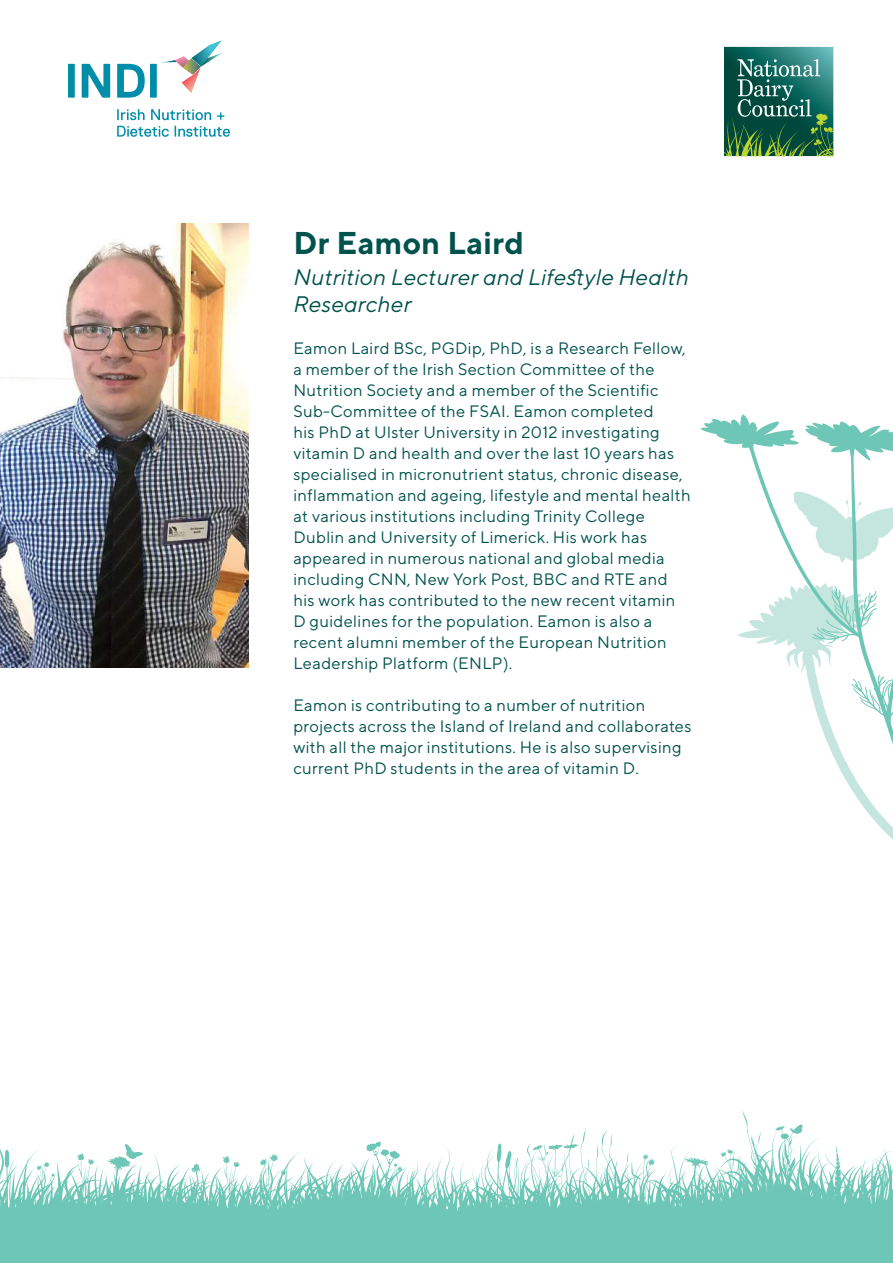
<style>
.page{position:relative;width:893px;height:1263px;background:#fff}
.page>*{position:absolute;margin:0;border:0;box-sizing:border-box;transform-origin:0 0}
.t1{font:700 15.45px "TT Norms";letter-spacing:.02em;color:#00524d}
.t2{font:italic 10.95px "TT Norms";letter-spacing:.02em;color:#00524d}
.t3{font:8.1px "TT Norms";letter-spacing:.04em;color:#00524d}
</style>
<div class="page">
<img style="left:724px;top:47px;width:110px;height:12px">
<svg style="left:724px;top:59px;width:110px;height:97px;background:#2e715c"></svg>
<svg style="left:117px;top:109px;width:28px;height:11px"></svg>
<svg style="left:151px;top:109px;width:60px;height:11px"></svg>
<svg style="left:217px;top:112px;width:7px;height:8px"></svg>
<svg style="left:117px;top:126px;width:52px;height:11px"></svg>
<svg style="left:175px;top:126px;width:55px;height:11px"></svg>
<svg style="left:68px;top:64px;width:7px;height:34px"></svg>
<svg style="left:82px;top:64px;width:28px;height:34px"></svg>
<svg style="left:117px;top:64px;width:40px;height:34px"></svg>
<img style="left:161px;top:60px;width:13px;height:3px">
<img style="left:194px;top:40px;width:28px;height:27px">
<img style="left:174px;top:56px;width:24px;height:11px">
<img style="left:182px;top:58px;width:19px;height:9px">
<img style="left:181px;top:67px;width:20px;height:26px">
<svg style="left:0;top:1111px;width:893px;height:108px"></svg>
<svg style="left:125px;top:1144px;width:18px;height:15px"></svg>
<div style="left:0;top:1219px;width:893px;height:44px;background:#6ec7b6"></div>
<svg style="left:873px;top:819px;width:20px;height:21px"></svg>
<svg style="left:701px;top:415px;width:192px;height:404px"></svg>
<img style="left:0;top:223px;width:249px;height:444px">
<h1 class="t1" style="left:293px;top:239px;width:232px">Dr Eamon Laird</h1>
<h2 class="t2" style="left:293px;top:275px;width:397px">Nutrition Lecturer and Lifestyle Health</h2>
<h2 class="t2" style="left:293px;top:302px;width:120px">Researcher</h2>
<p class="t3" style="left:293px;top:346px;width:394px">Eamon Laird BSc, PGDip, PhD, is a Research Fellow,</p>
<p class="t3" style="left:293px;top:367px;width:363px">a member of the Irish Section Committee of the</p>
<p class="t3" style="left:293px;top:388px;width:367px">Nutrition Society and a member of the Scientific</p>
<p class="t3" style="left:293px;top:409px;width:362px">Sub-Committee of the FSAI. Eamon completed</p>
<p class="t3" style="left:293px;top:430px;width:368px">his PhD at Ulster University in 2012 investigating</p>
<p class="t3" style="left:293px;top:451px;width:382px">vitamin D and health and over the last 10 years has</p>
<p class="t3" style="left:293px;top:472px;width:391px">specialised in micronutrient status, chronic disease,</p>
<p class="t3" style="left:293px;top:493px;width:399px">inflammation and ageing, lifestyle and mental health</p>
<p class="t3" style="left:293px;top:514px;width:353px">at various institutions including Trinity College</p>
<p class="t3" style="left:293px;top:535px;width:355px">Dublin and University of Limerick. His work has</p>
<p class="t3" style="left:293px;top:556px;width:373px">appeared in numerous national and global media</p>
<p class="t3" style="left:293px;top:577px;width:376px">including CNN, New York Post, BBC and RTE and</p>
<p class="t3" style="left:293px;top:598px;width:383px">his work has contributed to the new recent vitamin</p>
<p class="t3" style="left:293px;top:619px;width:360px">D guidelines for the population. Eamon is also a</p>
<p class="t3" style="left:293px;top:640px;width:375px">recent alumni member of the European Nutrition</p>
<p class="t3" style="left:293px;top:661px;width:220px">Leadership Platform (ENLP).</p>
<p class="t3" style="left:293px;top:703px;width:353px">Eamon is contributing to a number of nutrition</p>
<p class="t3" style="left:293px;top:724px;width:399px">projects across the Island of Ireland and collaborates</p>
<p class="t3" style="left:293px;top:745px;width:390px">with all the major institutions. He is also supervising</p>
<p class="t3" style="left:293px;top:766px;width:347px">current PhD students in the area of vitamin D.</p>
</div>
